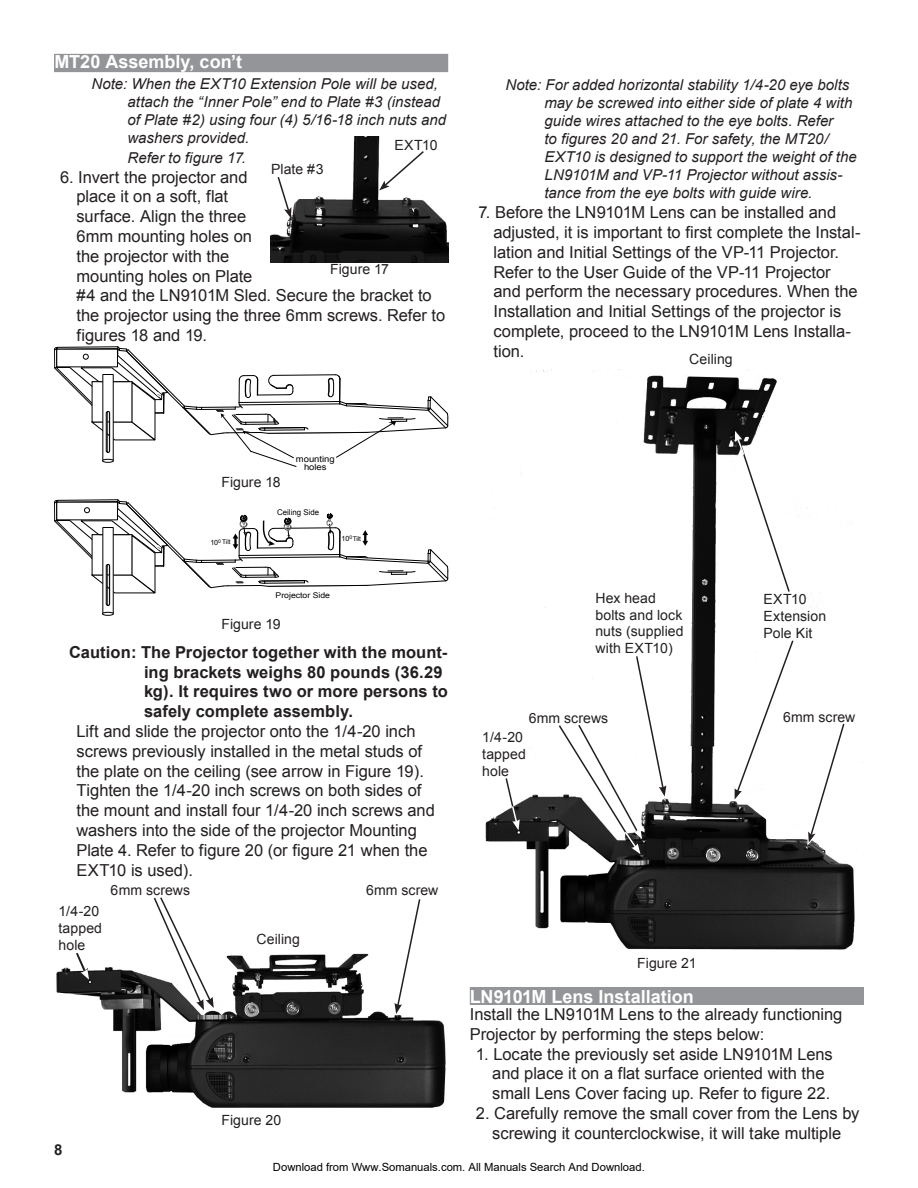
<style>
.page{position:relative;width:918px;height:1188px;background:#fff}
.page>*{position:absolute;margin:0;border:0;box-sizing:border-box;transform-origin:0 0}
.t1{font:700 18px "Arial";color:#fff}
.t2{font:16.5px/19.8px "Arial";letter-spacing:-.005em;color:#231f20}
.t3{font:700 16.5px/19.8px "Arial";letter-spacing:.005em;color:#231f20}
.t4{font:italic 15px/18px "Arial";color:#231f20}
.t5{font:700 15px "Arial";color:#231f20}
.t6{font:14.1px/16.8px "Arial";letter-spacing:.005em;color:#231f20}
.t7{font:11.25px "Arial";color:#000}
.t8{font:8.55px/7.9px "Arial";color:#000;text-align:center;scale:1.1 1}
.t9{font:7.95px "Arial";color:#000;scale:1.1 1}
.t10{font:7.95px "Arial";color:#000}
.t11{font:6.45px "Arial";color:#000}
.s1{font-size:7.2px}
</style>
<div class="page">
<div style="left:470px;top:987px;width:394px;height:18px;background:#939598"></div>
<div style="left:54px;top:54px;width:394px;height:18px;background:#939598"></div>
<img style="left:271px;top:136px;width:177px;height:126px">
<svg style="left:379px;top:150px;width:46px;height:40px"></svg>
<svg style="left:276px;top:175px;width:15px;height:43px"></svg>
<div style="left:102px;top:612px;width:12px;height:4px;border:1px solid #000;border-radius:50%"></div>
<svg style="left:54px;top:500px;width:394px;height:105px"></svg>
<svg style="left:54px;top:346px;width:394px;height:121px"></svg>
<img style="left:56px;top:953px;width:390px;height:155px">
<svg style="left:152px;top:897px;width:62px;height:113px"></svg>
<svg style="left:394px;top:899px;width:27px;height:115px"></svg>
<svg style="left:75px;top:953px;width:14px;height:27px"></svg>
<img style="left:485px;top:369px;width:370px;height:581px">
<svg style="left:735px;top:639px;width:60px;height:161px"></svg>
<svg style="left:735px;top:430px;width:56px;height:163px"></svg>
<svg style="left:807px;top:722px;width:39px;height:124px"></svg>
<svg style="left:557px;top:655px;width:109px;height:199px"></svg>
<svg style="left:504px;top:777px;width:16px;height:53px"></svg>
<p class="t1" style="left:54px;top:50px;width:189px">MT20 Assembly, con’t</p>
<p class="t4" style="left:127px;top:75px;width:320px;text-indent:-36px">Note: When the EXT10 Extension Pole will be used, attach the “Inner Pole” end to Plate #3 (instead of Plate #2) using four (4) 5/16-18 inch nuts and washers provided.</p>
<p class="t4" style="left:127px;top:149px;width:120px">Refer to figure 17.</p>
<p class="t2" style="left:76px;top:167px;width:370px;text-indent:-16px">6. Invert the projector and<br>place it on a soft, flat<br>surface. Align the three<br>6mm mounting holes on<br>the projector with the<br>mounting holes on Plate<br>#4 and the LN9101M Sled. Secure the bracket to the projector using the three 6mm screws. Refer to figures 18 and 19.</p>
<p class="t6" style="left:394px;top:137px;width:45px">EXT10</p>
<p class="t6" style="left:271px;top:161px;width:54px">Plate #3</p>
<p class="t6" style="left:330px;top:261px;width:60px">Figure 17</p>
<p class="t4" style="left:544px;top:76px;width:314px;text-indent:-39px">Note: For added horizontal stability 1/4-20 eye bolts may be screwed into either side of plate 4 with guide wires attached to the eye bolts. Refer<br>to figures 20 and 21. For safety, the MT20/ EXT10 is designed to support the weight of the LN9101M and VP-11 Projector without assis&shy;tance from the eye bolts with guide wire.</p>
<p class="t2" style="left:493px;top:203px;width:369px;text-indent:-15px">7. Before the LN9101M Lens can be installed and adjusted, it is important to first complete the Instal&shy;lation and Initial Settings of the VP-11 Projector.<br>Refer to the User Guide of the VP-11 Projector and perform the necessary procedures. When the Installation and Initial Settings of the projector is complete, proceed to the LN9101M Lens Installa&shy;tion.</p>
<p class="t6" style="left:689px;top:351px;width:45px">Ceiling</p>
<p class="t6" style="left:221px;top:474px;width:61px">Figure 18</p>
<p class="t8" style="left:296px;top:455px;width:37px">mounting holes</p>
<p class="t11" style="left:210px;top:538px;width:22px"><span class="s1">10</span><sup>0</sup> Tilt</p>
<p class="t10" style="left:277px;top:507px;width:44px">Ceiling Side</p>
<p class="t11" style="left:342px;top:534px;width:21px"><span class="s1">10</span><sup>0</sup>Tilt</p>
<p class="t9" style="left:276px;top:590px;width:51px">Projector Side</p>
<p class="t6" style="left:221px;top:616px;width:61px">Figure 19</p>
<p class="t3" style="left:144px;top:643px;width:305px;text-indent:-75px">Caution: The Projector together with the mount&shy;ing brackets weighs 80 pounds (36.29 kg). It requires two or more persons to safely complete assembly.</p>
<p class="t2" style="left:77px;top:721px;width:360px">Lift and slide the projector onto the 1/4-20 inch screws previously installed in the metal studs of the plate on the ceiling (see arrow in Figure 19).<br>Tighten the 1/4-20 inch screws on both sides of the mount and install four 1/4-20 inch screws and washers into the side of the projector Mounting Plate 4. Refer to figure 20 (or figure 21 when the EXT10 is used).</p>
<p class="t6" style="left:58px;top:903px;width:45px">1/4-20 tapped hole</p>
<p class="t6" style="left:111px;top:882px;width:81px">6mm screws</p>
<p class="t6" style="left:366px;top:882px;width:74px">6mm screw</p>
<p class="t6" style="left:256px;top:931px;width:45px">Ceiling</p>
<p class="t5" style="left:54px;top:1140px;width:10px">8</p>
<p class="t6" style="left:222px;top:1112px;width:61px">Figure 20</p>
<p class="t6" style="left:595px;top:590px;width:90px">Hex head bolts and lock nuts (supplied with EXT10)</p>
<p class="t6" style="left:763px;top:591px;width:64px">EXT10<br>Extension<br>Pole Kit</p>
<p class="t6" style="left:529px;top:710px;width:81px">6mm screws</p>
<p class="t6" style="left:783px;top:709px;width:74px">6mm screw</p>
<p class="t6" style="left:482px;top:729px;width:45px">1/4-20 tapped hole</p>
<p class="t6" style="left:637px;top:955px;width:61px">Figure 21</p>
<p class="t1" style="left:470px;top:985px;width:226px">LN9101M Lens Installation</p>
<p class="t2" style="left:470px;top:1004px;width:374px">Install the LN9101M Lens to the already functioning<br>Projector by performing the steps below:</p>
<p class="t2" style="left:492px;top:1044px;width:342px;text-indent:-16px">1. Locate the previously set aside LN9101M Lens and place it on a flat surface oriented with the small Lens Cover facing up. Refer to figure 22.</p>
<p class="t2" style="left:476px;top:1103px;width:385px;text-align:center">2. Carefully remove the small cover from the Lens by screwing it counterclockwise, it will take multiple</p>
<p class="t7" style="left:273px;top:1160px;width:373px">Download from Www.Somanuals.com. All Manuals Search And Download.</p>
</div>
